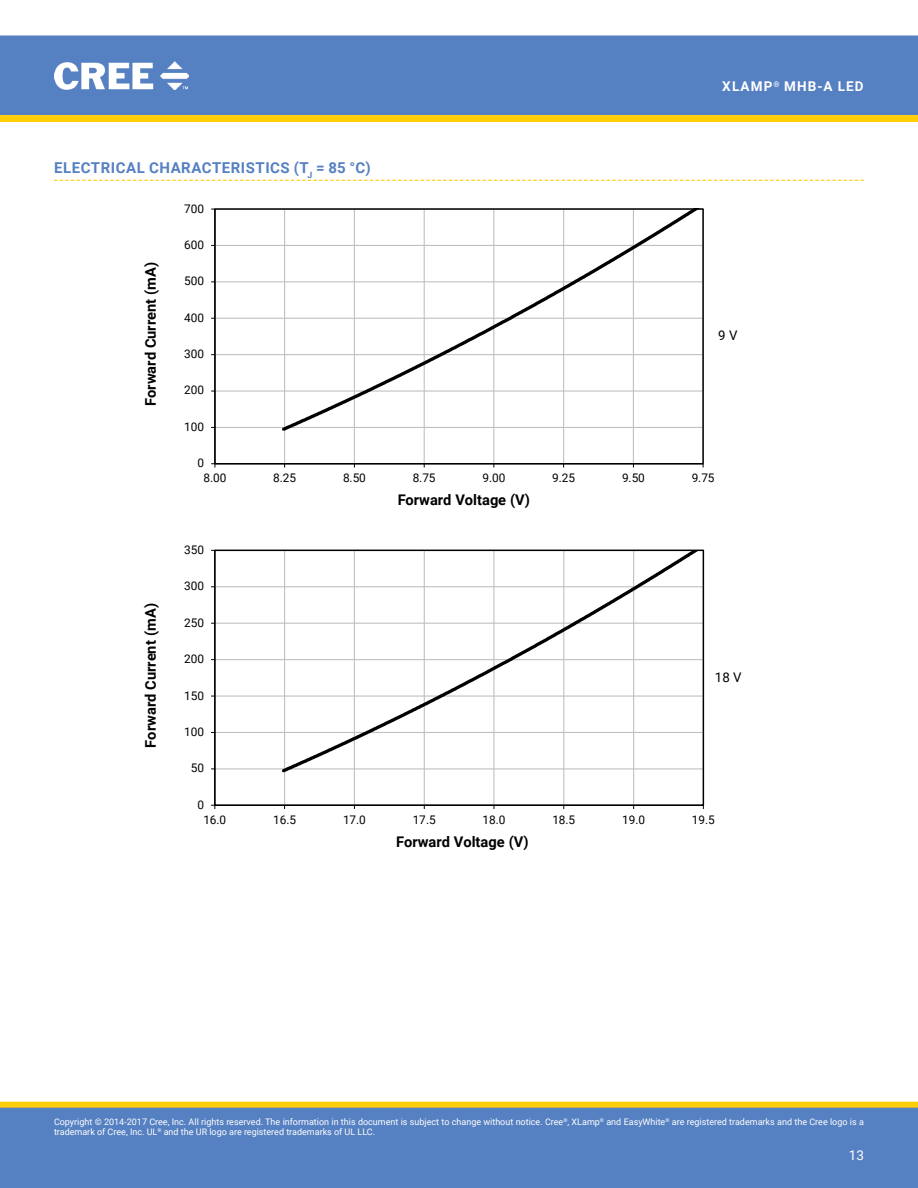
<style>
.page{position:relative;width:918px;height:1188px;background:#fff}
.page>*{position:absolute;margin:0;border:0;box-sizing:border-box;transform-origin:0 0}
.t1{font:700 15px "Roboto";letter-spacing:.035em;color:#5580c3}
.t2{font:700 14.7px "Roboto";color:#000}
.t3{font:700 13.5px "Roboto";letter-spacing:.085em;color:#fff}
.t4{font:13.5px "Roboto";color:#fff}
.t5{font:13.2px "Roboto";color:#000}
.t6{font:11.85px "Roboto";letter-spacing:-.01em;color:#000}
.t7{font:9px/10.8px "Roboto";color:#fff}
</style>
<div class="page">
<div style="left:0;top:35px;width:918px;height:80px;background:#5580c1"></div>
<img style="left:55px;top:62px;width:134px;height:28px">
<div style="left:1px;top:1102px;width:916px;height:6px;background:#ffce06"></div>
<div style="left:0;top:1102px;width:918px;height:6px;border:1px solid #ffce06"></div>
<div style="left:0;top:1108px;width:918px;height:80px;background:#5580c1"></div>
<svg style="left:0;top:115px;width:918px;height:7px;background:#fece08"></svg>
<svg style="left:54px;top:180px;width:810px;height:1px"></svg>
<hr style="left:215px;top:427px;width:488px;height:1px;background:#c0c0c0">
<hr style="left:215px;top:390px;width:488px;height:2px;background:#c0c0c0">
<hr style="left:215px;top:354px;width:488px;height:1px;background:#c0c0c0">
<hr style="left:215px;top:318px;width:488px;height:1px;background:#c0c0c0">
<hr style="left:215px;top:281px;width:488px;height:1px;background:#c0c0c0">
<hr style="left:215px;top:245px;width:488px;height:1px;background:#c0c0c0">
<hr style="left:284px;top:209px;width:1px;height:255px;background:#c0c0c0">
<hr style="left:354px;top:209px;width:1px;height:255px;background:#c0c0c0">
<hr style="left:424px;top:209px;width:1px;height:255px;background:#c0c0c0">
<hr style="left:493px;top:209px;width:1px;height:255px;background:#c0c0c0">
<hr style="left:563px;top:209px;width:1px;height:255px;background:#c0c0c0">
<hr style="left:633px;top:209px;width:1px;height:255px;background:#c0c0c0">
<hr style="left:215px;top:209px;width:1px;height:255px;background:#000">
<hr style="left:215px;top:463px;width:488px;height:1px;background:#000">
<svg style="left:211px;top:463px;width:5px;height:4px"></svg>
<svg style="left:279px;top:209px;width:424px;height:225px"></svg>
<hr style="left:215px;top:768px;width:488px;height:1px;background:#c0c0c0">
<hr style="left:215px;top:732px;width:488px;height:1px;background:#c0c0c0">
<hr style="left:215px;top:696px;width:488px;height:1px;background:#c0c0c0">
<hr style="left:215px;top:659px;width:488px;height:1px;background:#c0c0c0">
<hr style="left:215px;top:623px;width:488px;height:1px;background:#c0c0c0">
<hr style="left:215px;top:586px;width:488px;height:1px;background:#c0c0c0">
<hr style="left:284px;top:550px;width:1px;height:255px;background:#c0c0c0">
<hr style="left:354px;top:550px;width:1px;height:255px;background:#c0c0c0">
<hr style="left:424px;top:550px;width:1px;height:255px;background:#c0c0c0">
<hr style="left:493px;top:550px;width:1px;height:255px;background:#c0c0c0">
<hr style="left:563px;top:550px;width:1px;height:255px;background:#c0c0c0">
<hr style="left:633px;top:550px;width:1px;height:255px;background:#c0c0c0">
<hr style="left:215px;top:550px;width:1px;height:255px;background:#000">
<hr style="left:215px;top:805px;width:488px;height:1px;background:#000">
<svg style="left:279px;top:550px;width:424px;height:225px"></svg>
<h1 class="t1" style="left:54px;top:161px;width:318px">ELECTRICAL CHARACTERISTICS (T<sub>J</sub> = 85 °C)</h1>
<h3 class="t6" style="left:184px;top:200px;width:21px">700</h3>
<h2 class="t2" style="left:144px;top:406px;width:146px;rotate:-90deg">FORWARD CURRENT (MA)</h2>
<h3 class="t6" style="left:184px;top:236px;width:21px">600</h3>
<h3 class="t6" style="left:184px;top:273px;width:21px">500</h3>
<h3 class="t6" style="left:184px;top:309px;width:21px">400</h3>
<h3 class="t6" style="left:184px;top:346px;width:21px">300</h3>
<h3 class="t6" style="left:184px;top:382px;width:21px">200</h3>
<h3 class="t6" style="left:184px;top:418px;width:21px">100</h3>
<h3 class="t6" style="left:198px;top:455px;width:8px">0</h3>
<h3 class="t3" style="left:722px;top:80px;width:143px">XLAMP<sup>®</sup> MHB-A LED</h3>
<h3 class="t5" style="left:718px;top:326px;width:21px">9 V</h3>
<h3 class="t6" style="left:203px;top:470px;width:24px">8.00</h3>
<h3 class="t6" style="left:273px;top:470px;width:24px">8.25</h3>
<h3 class="t6" style="left:343px;top:470px;width:24px">8.50</h3>
<h3 class="t6" style="left:413px;top:470px;width:24px">8.75</h3>
<h3 class="t6" style="left:482px;top:470px;width:24px">9.00</h3>
<h3 class="t6" style="left:552px;top:470px;width:24px">9.25</h3>
<h3 class="t6" style="left:622px;top:470px;width:24px">9.50</h3>
<h3 class="t6" style="left:692px;top:470px;width:24px">9.75</h3>
<h2 class="t2" style="left:144px;top:748px;width:146px;rotate:-90deg">FORWARD CURRENT (MA)</h2>
<h3 class="t6" style="left:184px;top:541px;width:21px">350</h3>
<h3 class="t6" style="left:184px;top:578px;width:21px">300</h3>
<h3 class="t6" style="left:184px;top:614px;width:21px">250</h3>
<h3 class="t6" style="left:184px;top:651px;width:21px">200</h3>
<h3 class="t6" style="left:184px;top:687px;width:21px">150</h3>
<h3 class="t6" style="left:184px;top:723px;width:21px">100</h3>
<h3 class="t6" style="left:191px;top:760px;width:15px">50</h3>
<h3 class="t6" style="left:197px;top:796px;width:8px">0</h3>
<h2 class="t2" style="left:398px;top:494px;width:134px">FORWARD VOLTAGE (V)</h2>
<h3 class="t5" style="left:715px;top:668px;width:28px">18 V</h3>
<h3 class="t6" style="left:203px;top:811px;width:24px">16.0</h3>
<h3 class="t6" style="left:273px;top:811px;width:24px">16.5</h3>
<h3 class="t6" style="left:343px;top:811px;width:24px">17.0</h3>
<h3 class="t6" style="left:413px;top:811px;width:24px">17.5</h3>
<h3 class="t6" style="left:483px;top:811px;width:24px">18.0</h3>
<h3 class="t6" style="left:552px;top:811px;width:24px">18.5</h3>
<h3 class="t6" style="left:622px;top:811px;width:24px">19.0</h3>
<h3 class="t6" style="left:692px;top:811px;width:24px">19.5</h3>
<h2 class="t2" style="left:396px;top:835px;width:134px">FORWARD VOLTAGE (V)</h2>
<p class="t7" style="left:54px;top:1117px;width:811px">Copyright © 2014-2017 Cree, Inc. All rights reserved. The information in this document is subject to change without notice. Cree<sup>®</sup>, XLamp<sup>®</sup> and EasyWhite<sup>®</sup> are registered trademarks and the Cree logo is a trademark of Cree, Inc. UL<sup>®</sup> and the UR logo are registered trademarks of UL LLC.</p>
<h3 class="t4" style="left:849px;top:1149px;width:17px">13</h3>
</div>
